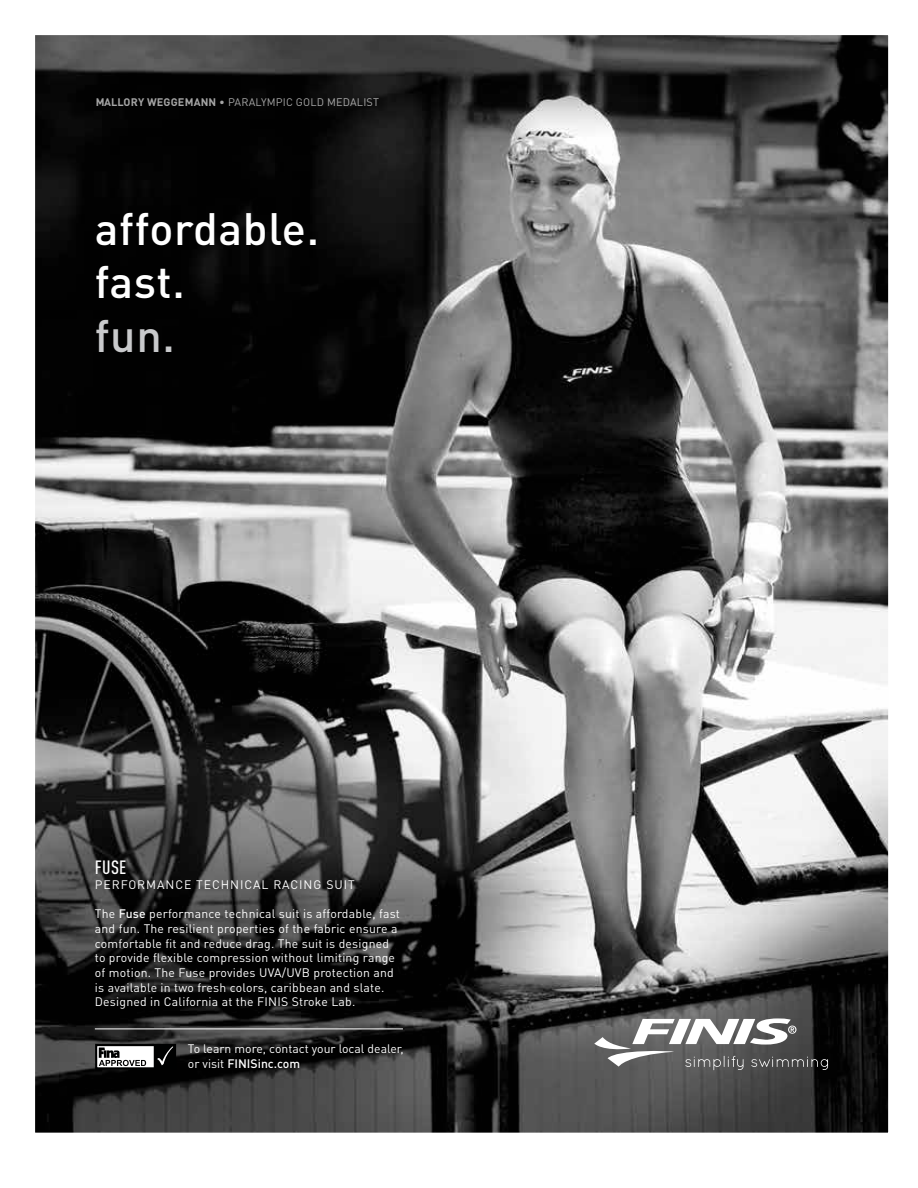
<style>
.page{position:relative;width:918px;height:1188px;background:#fff}
.page>*{position:absolute;margin:0;border:0;box-sizing:border-box;transform-origin:0 0}
.t1{font:500 44.85px/53.8px "DIN Pro";letter-spacing:.015em;color:#fff}
.t2{font:500 44.85px "DIN Pro";color:#c9cacc}
.t3{font:500 condensed 19.05px "DIN Pro";color:#fff}
.t4{font:12.15px/14.7px "DIN Pro";letter-spacing:.015em;color:#fff}
.t5{font:12.15px "DIN Pro";letter-spacing:.075em;color:#fff}
.t6{font:10.8px "DINOT";letter-spacing:.015em;color:#fff}
.s1{font-weight:700}
.s2{font-weight:500}
</style>
<div class="page">
<img style="left:36px;top:36px;width:851px;height:1096px">
<hr style="left:95px;top:1028px;width:308px;height:1px;background:#fff">
<svg style="left:594px;top:1018px;width:234px;height:52px"></svg>
<svg style="left:95px;top:1044px;width:81px;height:25px"></svg>
<p class="t6" style="left:95px;top:95px;width:285px"><span class="s1">MALLORY WEGGEMANN</span> <span class="s2">∙</span> PARALYMPIC GOLD MEDALIST</p>
<h1 class="t1" style="left:95px;top:200px;width:226px">affordable. fast.</h1>
<h1 class="t2" style="left:95px;top:305px;width:82px">fun.</h1>
<h2 class="t3" style="left:95px;top:856px;width:33px">FUSE</h2>
<p class="t5" style="left:95px;top:876px;width:261px">PERFORMANCE TECHNICAL RACING SUIT</p>
<p class="t4" style="left:95px;top:906px;width:307px">The <span class="s2">Fuse</span> performance technical suit is affordable, fast and fun. The resilient properties of the fabric ensure a comfortable fit and reduce drag. The suit is designed to provide flexible compression without limiting range of motion. The Fuse provides UVA/UVB protection and is available in two fresh colors, caribbean and slate.<br>Designed in California at the FINIS Stroke Lab.</p>
<p class="t4" style="left:188px;top:1041px;width:217px">To learn more, contact your local dealer, or visit <span class="s2">FINISinc.com</span></p>
</div>
